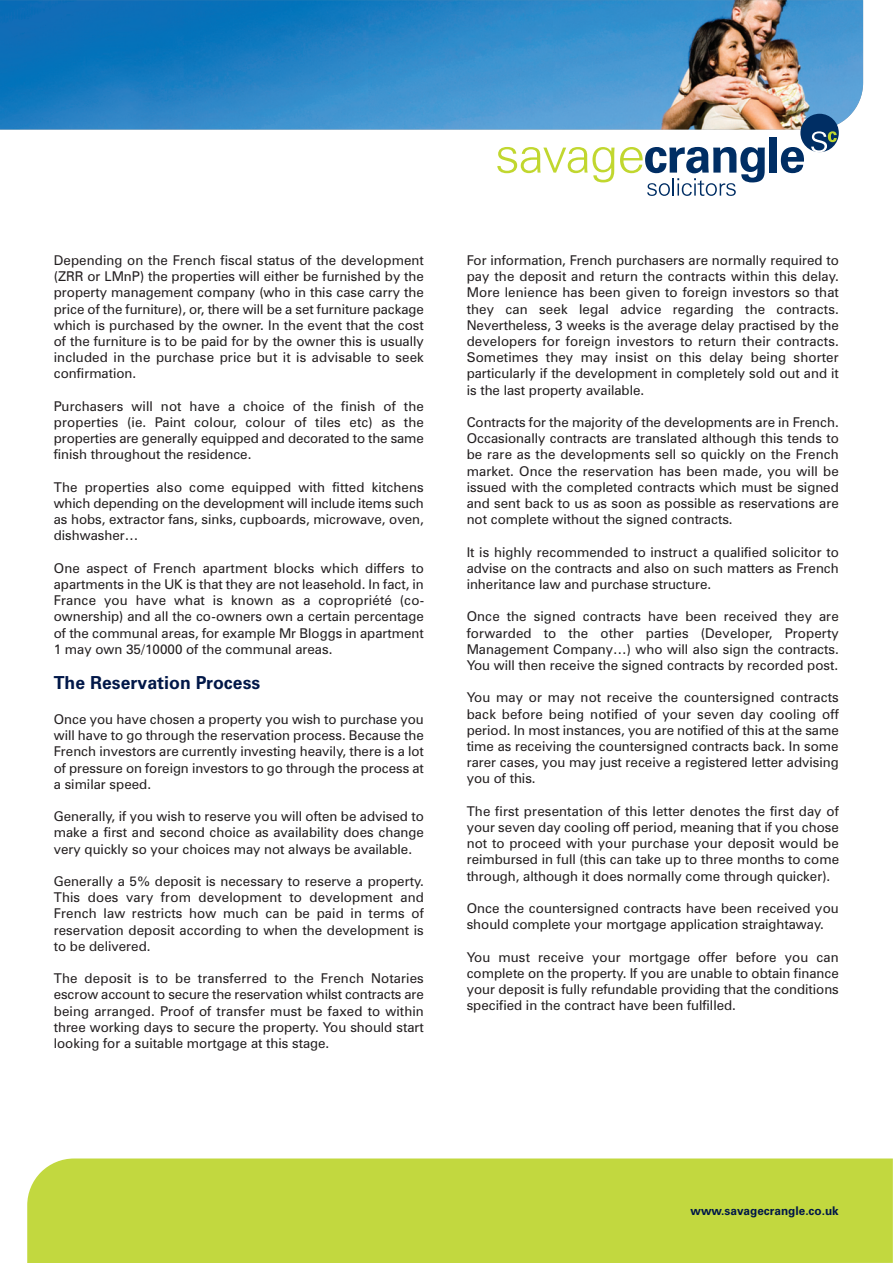
<style>
.page{position:relative;width:893px;height:1263px;background:#fff}
.page>*{position:absolute;margin:0;border:0;box-sizing:border-box;transform-origin:0 0}
.t1{font:700 18px "Zurich BT";color:#001748}
.t2{font:13.5px/16.2px "Zurich BT";color:#231f20;text-align:justify}
.t3{font:700 12px "Zurich BT";color:#001748}
</style>
<div class="page">
<img style="left:0;top:0;width:863px;height:130px">
<svg style="left:497px;top:147px;width:117px;height:35px"></svg>
<div style="left:770px;top:137px;width:7px;height:36px;background:#002e64"></div>
<svg style="left:781px;top:147px;width:23px;height:26px"></svg>
<div style="left:800px;top:114px;width:39px;height:38px;background:#002e64;border-radius:50%"></div>
<svg style="left:811px;top:131px;width:26px;height:21px"></svg>
<svg style="left:620px;top:147px;width:145px;height:49px"></svg>
<div style="left:27px;top:1159px;width:865px;height:104px;background:#c2d83f"></div>
<p class="t2" style="left:54px;top:253px;width:372px">Depending on the French fiscal status of the development (ZRR or LMnP) the properties will either be furnished by the property management company (who in this case carry the price of the furniture), or, there will be a set furniture package which is purchased by the owner. In the event that the cost of the furniture is to be paid for by the owner this is usually included in the purchase price but it is advisable to seek confirmation.</p>
<p class="t2" style="left:54px;top:399px;width:372px">Purchasers will not have a choice of the finish of the properties (ie. Paint colour, colour of tiles etc) as the properties are generally equipped and decorated to the same finish throughout the residence.</p>
<p class="t2" style="left:54px;top:480px;width:372px">The properties also come equipped with fitted kitchens which depending on the development will include items such as hobs, extractor fans, sinks, cupboards, microwave, oven, dishwasher…</p>
<p class="t2" style="left:54px;top:561px;width:372px">One aspect of French apartment blocks which differs to apartments in the UK is that they are not leasehold. In fact, in France you have what is known as a copropriété (co&shy;ownership) and all the co-owners own a certain percentage of the communal areas, for example Mr Bloggs in apartment 1 may own 35/10000 of the communal areas.</p>
<h1 class="t1" style="left:54px;top:676px;width:208px">The Reservation Process</h1>
<p class="t2" style="left:54px;top:712px;width:372px">Once you have chosen a property you wish to purchase you will have to go through the reservation process. Because the French investors are currently investing heavily, there is a lot of pressure on foreign investors to go through the process at a similar speed.</p>
<p class="t2" style="left:54px;top:810px;width:372px">Generally, if you wish to reserve you will often be advised to make a first and second choice as availability does change very quickly so your choices may not always be available.</p>
<p class="t2" style="left:54px;top:874px;width:372px">Generally a 5% deposit is necessary to reserve a property.<br>This does vary from development to development and French law restricts how much can be paid in terms of reservation deposit according to when the development is to be delivered.</p>
<p class="t2" style="left:54px;top:972px;width:372px">The deposit is to be transferred to the French Notaries escrow account to secure the reservation whilst contracts are being arranged. Proof of transfer must be faxed to within three working days to secure the property. You should start looking for a suitable mortgage at this stage.</p>
<p class="t2" style="left:467px;top:253px;width:374px">For information, French purchasers are normally required to pay the deposit and return the contracts within this delay.<br>More lenience has been given to foreign investors so that they can seek legal advice regarding the contracts.<br>Nevertheless, 3 weeks is the average delay practised by the developers for foreign investors to return their contracts.<br>Sometimes they may insist on this delay being shorter particularly if the development in completely sold out and it is the last property available.</p>
<p class="t2" style="left:467px;top:415px;width:374px">Contracts for the majority of the developments are in French.<br>Occasionally contracts are translated although this tends to be rare as the developments sell so quickly on the French market. Once the reservation has been made, you will be issued with the completed contracts which must be signed and sent back to us as soon as possible as reservations are not complete without the signed contracts.</p>
<p class="t2" style="left:467px;top:545px;width:374px">It is highly recommended to instruct a qualified solicitor to advise on the contracts and also on such matters as French inheritance law and purchase structure.</p>
<p class="t2" style="left:467px;top:610px;width:374px">Once the signed contracts have been received they are forwarded to the other parties (Developer, Property Management Company…) who will also sign the contracts.<br>You will then receive the signed contracts by recorded post.</p>
<p class="t2" style="left:467px;top:691px;width:374px">You may or may not receive the countersigned contracts back before being notified of your seven day cooling off period. In most instances, you are notified of this at the same time as receiving the countersigned contracts back. In some rarer cases, you may just receive a registered letter advising you of this.</p>
<p class="t2" style="left:467px;top:804px;width:374px">The first presentation of this letter denotes the first day of your seven day cooling off period, meaning that if you chose not to proceed with your purchase your deposit would be reimbursed in full (this can take up to three months to come through, although it does normally come through quicker).</p>
<p class="t2" style="left:467px;top:901px;width:374px">Once the countersigned contracts have been received you should complete your mortgage application straightaway.</p>
<p class="t2" style="left:467px;top:950px;width:374px">You must receive your mortgage offer before you can complete on the property. If you are unable to obtain finance your deposit is fully refundable providing that the conditions specified in the contract have been fulfilled.</p>
<p class="t3" style="left:690px;top:1206px;width:150px">www.savagecrangle.co.uk</p>
</div>
